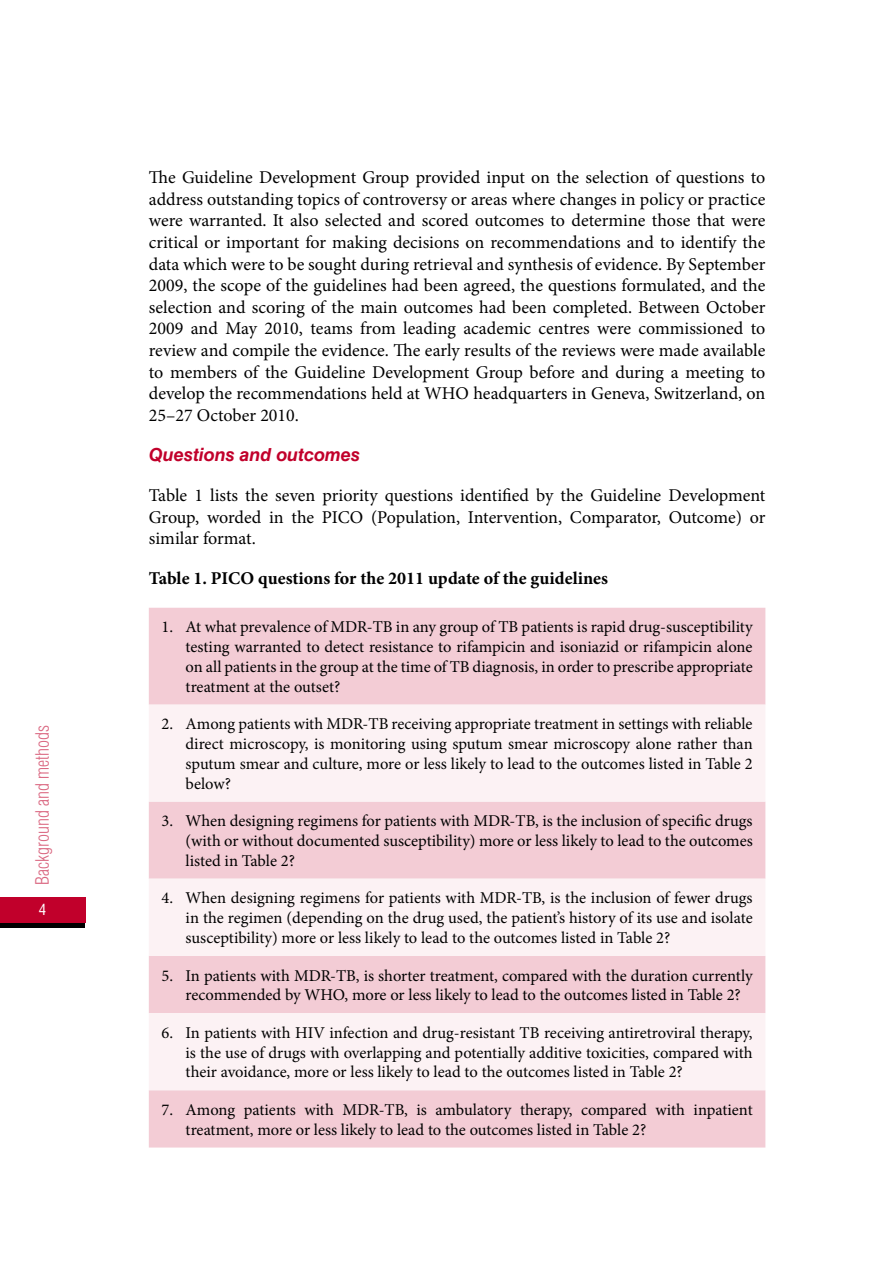
<style>
.page{position:relative;width:893px;height:1263px;background:#fff}
.page>*{position:absolute;margin:0;border:0;box-sizing:border-box;transform-origin:0 0}
.t1{font:18px/21.6px "Minion Pro";color:#000;text-align:justify}
.t2{font:700 18px "Minion Pro";color:#000}
.t3{font:300 condensed 18px "Helvetica LT Std";color:#da6680}
.t4{font:italic 700 18px "Helvetica LT Std";letter-spacing:-.005em;color:#c1002b}
.t5{font:16.5px/19.8px "Minion Pro";letter-spacing:-.005em;color:#000;text-align:justify}
.t6{font:condensed 15px "Helvetica LT Std";color:#fff}
</style>
<div class="page">
<div style="left:0;top:902px;width:85px;height:25px;background:#000"></div>
<div style="left:0;top:897px;width:85px;height:26px;background:#c1002b"></div>
<div style="left:149px;top:608px;width:616px;height:539px;background:#f3ccd5"></div>
<svg style="left:149px;top:705px;width:616px;height:385px;fill:#fcf2f4"></svg>
<p class="t3" style="left:31px;top:884px;width:161px;rotate:-90deg">Background and methods</p>
<p class="t6" style="left:39px;top:900px;width:9px">4</p>
<p class="t1" style="left:149px;top:167px;width:618px">The Guideline Development Group provided input on the selection of questions to address outstanding topics of controversy or areas where changes in policy or practice were warranted. It also selected and scored outcomes to determine those that were critical or important for making decisions on recommendations and to identify the data which were to be sought during retrieval and synthesis of evidence. By September 2009, the scope of the guidelines had been agreed, the questions formulated, and the selection and scoring of the main outcomes had been completed. Between October 2009 and May 2010, teams from leading academic centres were commissioned to review and compile the evidence. The early results of the reviews were made available to members of the Guideline Development Group before and during a meeting to develop the recommendations held at WHO headquarters in Geneva, Switzerland, on 25–27 October 2010.</p>
<p class="t4" style="left:149px;top:444px;width:213px">Questions and outcomes</p>
<p class="t1" style="left:149px;top:484px;width:618px">Table 1 lists the seven priority questions identified by the Guideline Development Group, worded in the PICO (Population, Intervention, Comparator, Outcome) or similar format.</p>
<p class="t2" style="left:149px;top:565px;width:461px">Table 1. PICO questions for the 2011 update of the guidelines</p>
<p class="t5" style="left:186px;top:617px;width:569px;text-indent:-24px">1. At what prevalence of MDR-TB in any group of TB patients is rapid drug-susceptibility testing warranted to detect resistance to rifampicin and isoniazid or rifampicin alone on all patients in the group at the time of TB diagnosis, in order to prescribe appropriate treatment at the outset?</p>
<p class="t5" style="left:186px;top:714px;width:569px;text-indent:-24px">2. Among patients with MDR-TB receiving appropriate treatment in settings with reliable direct microscopy, is monitoring using sputum smear microscopy alone rather than sputum smear and culture, more or less likely to lead to the outcomes listed in Table 2 below?</p>
<p class="t5" style="left:186px;top:811px;width:569px;text-indent:-24px">3. When designing regimens for patients with MDR-TB, is the inclusion of specific drugs (with or without documented susceptibility) more or less likely to lead to the outcomes listed in Table 2?</p>
<p class="t5" style="left:186px;top:888px;width:569px;text-indent:-24px">4. When designing regimens for patients with MDR-TB, is the inclusion of fewer drugs in the regimen (depending on the drug used, the patient’s history of its use and isolate susceptibility) more or less likely to lead to the outcomes listed in Table 2?</p>
<p class="t5" style="left:186px;top:965px;width:569px;text-indent:-24px">5. In patients with MDR-TB, is shorter treatment, compared with the duration currently recommended by WHO, more or less likely to lead to the outcomes listed in Table 2?</p>
<p class="t5" style="left:186px;top:1023px;width:569px;text-indent:-24px">6. In patients with HIV infection and drug-resistant TB receiving antiretroviral therapy, is the use of drugs with overlapping and potentially additive toxicities, compared with their avoidance, more or less likely to lead to the outcomes listed in Table 2?</p>
<p class="t5" style="left:186px;top:1100px;width:569px;text-indent:-24px">7. Among patients with MDR-TB, is ambulatory therapy, compared with inpatient treatment, more or less likely to lead to the outcomes listed in Table 2?</p>
</div>
